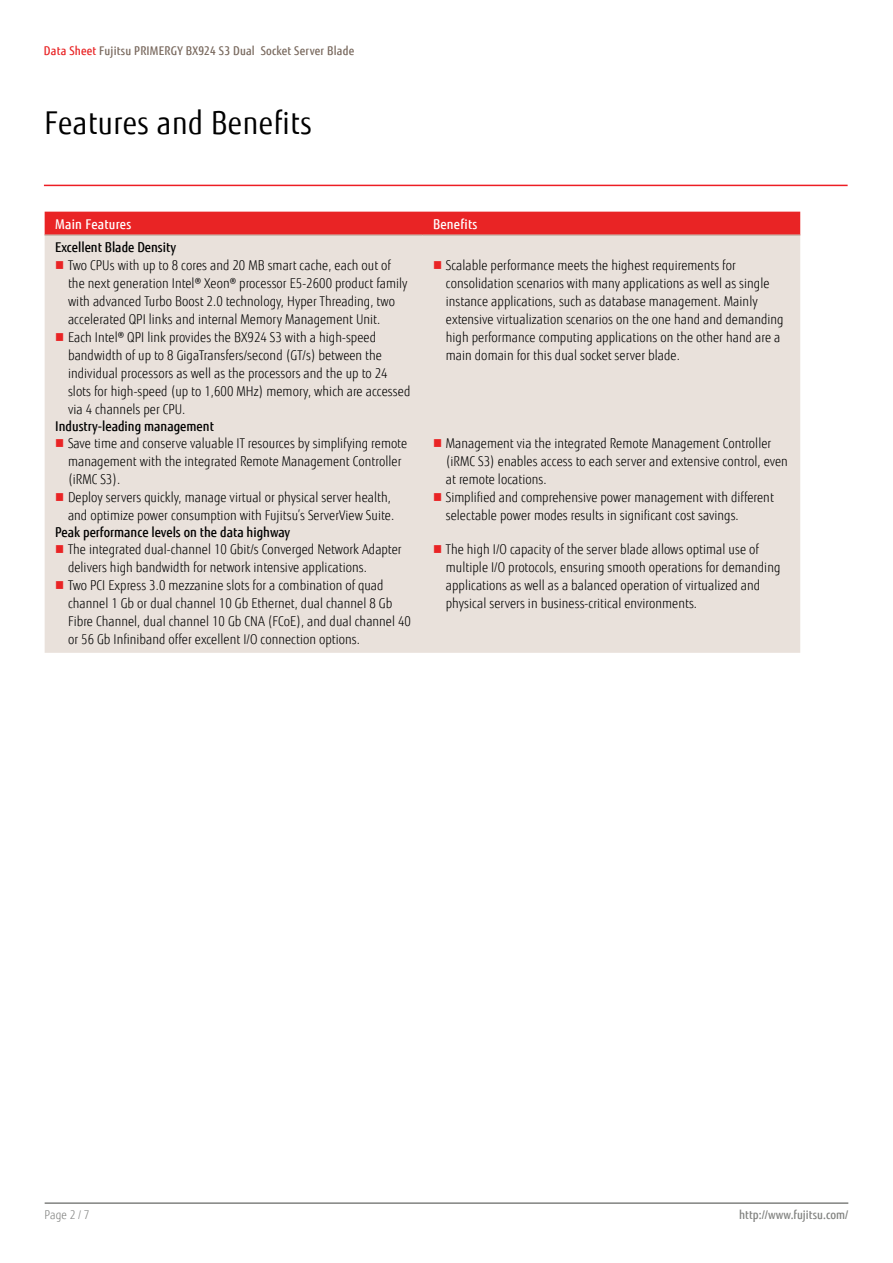
<style>
.page{position:relative;width:893px;height:1263px;background:#fff}
.page>*{position:absolute;margin:0;border:0;box-sizing:border-box;transform-origin:0 0}
.t1{font:31.5px "Fujitsu Sans";letter-spacing:.02em;color:#000;scale:.9 1}
.t2{font:300 13.5px/18px "Fujitsu Sans";letter-spacing:.005em;color:#000;scale:.9 1}
.t3{font:500 13.5px "Fujitsu Sans";color:#000;scale:.9 1}
.t4{font:500 13.5px "Fujitsu Sans";letter-spacing:.02em;color:#fff;scale:.9 1}
.t5{font:500 12px "Fujitsu Sans";letter-spacing:.02em;color:#79695e;scale:.9 1}
.t6{font:500 12px "Fujitsu Sans";letter-spacing:.005em;color:#818280;scale:.9 1}
.t7{font:300 12px "Fujitsu Sans";color:#818280;scale:.9 1}
.s1{color:#e92425}
</style>
<div class="page">
<hr style="left:45px;top:1202px;width:803px;height:2px;background:#818280">
<div style="left:45px;top:212px;width:755px;height:22px;background:#e92425"></div>
<div style="left:45px;top:236px;width:755px;height:417px;background:#e9e1db"></div>
<hr style="left:45px;top:234px;width:377px;height:2px;background:#c9bbb0">
<hr style="left:422px;top:234px;width:378px;height:2px;background:#c9bbb0">
<hr style="left:44px;top:185px;width:804px;height:1px;background:#ed1d24">
<svg style="left:56px;top:261px;width:7px;height:8px"></svg>
<svg style="left:56px;top:333px;width:7px;height:8px"></svg>
<svg style="left:434px;top:261px;width:7px;height:8px"></svg>
<svg style="left:56px;top:439px;width:7px;height:8px"></svg>
<svg style="left:56px;top:493px;width:7px;height:8px"></svg>
<svg style="left:434px;top:439px;width:7px;height:8px"></svg>
<svg style="left:434px;top:493px;width:7px;height:8px"></svg>
<svg style="left:56px;top:545px;width:7px;height:8px"></svg>
<svg style="left:56px;top:581px;width:7px;height:8px"></svg>
<svg style="left:434px;top:545px;width:7px;height:8px"></svg>
<p class="t5" style="left:44px;top:43px;width:346px"><span class="s1">Data Sheet</span> Fujitsu PRIMERGY BX924 S3 Dual Socket Server Blade</p>
<h1 class="t1" style="left:45px;top:104px;width:298px">Features and Benefits</h1>
<p class="t4" style="left:55px;top:216px;width:86px">Main Features</p>
<p class="t4" style="left:433px;top:216px;width:51px">Benefits</p>
<p class="t3" style="left:55px;top:239px;width:136px">Excellent Blade Density</p>
<p class="t2" style="left:68px;top:256px;width:382px">Two CPUs with up to 8 cores and 20 MB smart cache, each out of the next generation Intel® Xeon® processor E5-2600 product family with advanced Turbo Boost 2.0 technology, Hyper Threading, two accelerated QPI links and internal Memory Management Unit.<br>Each Intel® QPI link provides the BX924 S3 with a high-speed bandwidth of up to 8 GigaTransfers/second (GT/s) between the individual processors as well as the processors and the up to 24 slots for high-speed (up to 1,600 MHz) memory, which are accessed via 4 channels per CPU.</p>
<p class="t2" style="left:446px;top:256px;width:377px">Scalable performance meets the highest requirements for consolidation scenarios with many applications as well as single instance applications, such as database management. Mainly extensive virtualization scenarios on the one hand and demanding high performance computing applications on the other hand are a main domain for this dual socket server blade.</p>
<p class="t3" style="left:55px;top:418px;width:178px">Industry-leading management</p>
<p class="t2" style="left:68px;top:434px;width:378px">Save time and conserve valuable IT resources by simplifying remote management with the integrated Remote Management Controller (iRMC S3).<br>Deploy servers quickly, manage virtual or physical server health, and optimize power consumption with Fujitsu’s ServerView Suite.</p>
<p class="t2" style="left:446px;top:434px;width:381px">Management via the integrated Remote Management Controller (iRMC S3) enables access to each server and extensive control, even at remote locations.<br>Simplified and comprehensive power management with different selectable power modes results in significant cost savings.</p>
<p class="t3" style="left:55px;top:524px;width:263px">Peak performance levels on the data highway</p>
<p class="t2" style="left:68px;top:541px;width:383px">The integrated dual-channel 10 Gbit/s Converged Network Adapter delivers high bandwidth for network intensive applications.<br>Two PCI Express 3.0 mezzanine slots for a combination of quad channel 1 Gb or dual channel 10 Gb Ethernet, dual channel 8 Gb Fibre Channel, dual channel 10 Gb CNA (FCoE), and dual channel 40 or 56 Gb Infiniband offer excellent I/O connection options.</p>
<p class="t2" style="left:446px;top:541px;width:373px">The high I/O capacity of the server blade allows optimal use of multiple I/O protocols, ensuring smooth operations for demanding applications as well as a balanced operation of virtualized and physical servers in business-critical environments.</p>
<p class="t7" style="left:45px;top:1208px;width:51px">Page 2 / 7</p>
<p class="t6" style="left:739px;top:1208px;width:123px">http://www.fujitsu.com/</p>
</div>
